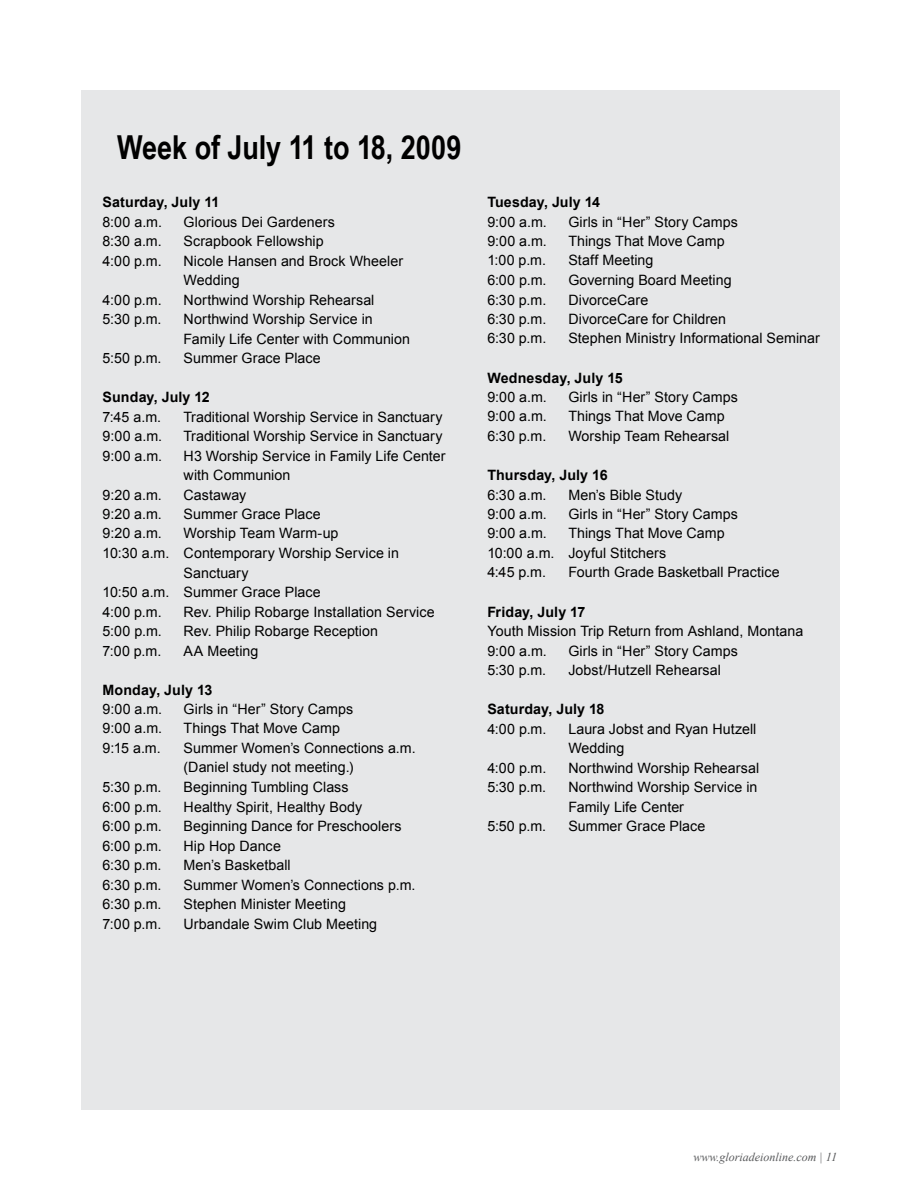
<style>
.page{position:relative;width:918px;height:1188px;background:#fff}
.page>*{position:absolute;margin:0;border:0;box-sizing:border-box;transform-origin:0 0}
.t1{font:700 33px "Arial Narrow";letter-spacing:-.005em;color:#000}
.t2{font:14.25px/19.5px "Arial";letter-spacing:.005em;color:#000}
.t3{font:700 14.25px "Arial";letter-spacing:.005em;color:#000}
.t4{font:italic 12px "Times New Roman";color:#58595b}
</style>
<div class="page">
<div style="left:81px;top:90px;width:759px;height:1019px;background:#e6e7e8"></div>
<h1 class="t1" style="left:117px;top:122px;width:346px">Week of July 11 to 18, 2009</h1>
<p class="t3" style="left:103px;top:193px;width:118px">Saturday, July 11</p>
<p class="t2" style="left:103px;top:212px;width:61px">8:00 a.m.</p>
<p class="t2" style="left:184px;top:212px;width:153px">Glorious Dei Gardeners</p>
<p class="t2" style="left:103px;top:231px;width:61px">8:30 a.m.</p>
<p class="t2" style="left:184px;top:231px;width:142px">Scrapbook Fellowship</p>
<p class="t2" style="left:103px;top:251px;width:61px">4:00 p.m.</p>
<p class="t2" style="left:184px;top:251px;width:221px">Nicole Hansen and Brock Wheeler<br>Wedding</p>
<p class="t2" style="left:103px;top:290px;width:61px">4:00 p.m.</p>
<p class="t2" style="left:184px;top:290px;width:192px">Northwind Worship Rehearsal</p>
<p class="t2" style="left:103px;top:309px;width:60px">5:30 p.m.</p>
<p class="t2" style="left:184px;top:309px;width:228px">Northwind Worship Service in<br>Family Life Center with Communion</p>
<p class="t2" style="left:103px;top:348px;width:60px">5:50 p.m.</p>
<p class="t2" style="left:184px;top:348px;width:139px">Summer Grace Place</p>
<p class="t3" style="left:103px;top:388px;width:109px">Sunday, July 12</p>
<p class="t2" style="left:103px;top:407px;width:60px">7:45 a.m.</p>
<p class="t2" style="left:184px;top:407px;width:261px">Traditional Worship Service in Sanctuary</p>
<p class="t2" style="left:103px;top:426px;width:61px">9:00 a.m.</p>
<p class="t2" style="left:184px;top:426px;width:261px">Traditional Worship Service in Sanctuary</p>
<p class="t2" style="left:103px;top:446px;width:61px">9:00 a.m.</p>
<p class="t2" style="left:184px;top:446px;width:264px">H3 Worship Service in Family Life Center with Communion</p>
<p class="t2" style="left:103px;top:485px;width:61px">9:20 a.m.</p>
<p class="t2" style="left:184px;top:485px;width:64px">Castaway</p>
<p class="t2" style="left:103px;top:504px;width:61px">9:20 a.m.</p>
<p class="t2" style="left:184px;top:504px;width:139px">Summer Grace Place</p>
<p class="t2" style="left:103px;top:524px;width:61px">9:20 a.m.</p>
<p class="t2" style="left:184px;top:524px;width:156px">Worship Team Warm-up</p>
<p class="t2" style="left:103px;top:543px;width:298px">10:30 a.m. Contemporary Worship Service in</p>
<p class="t2" style="left:184px;top:563px;width:67px">Sanctuary</p>
<p class="t2" style="left:103px;top:582px;width:220px">10:50 a.m. Summer Grace Place</p>
<p class="t2" style="left:103px;top:602px;width:61px">4:00 p.m.</p>
<p class="t2" style="left:184px;top:602px;width:253px">Rev. Philip Robarge Installation Service</p>
<p class="t2" style="left:103px;top:621px;width:61px">5:00 p.m.</p>
<p class="t2" style="left:184px;top:621px;width:196px">Rev. Philip Robarge Reception</p>
<p class="t2" style="left:103px;top:641px;width:60px">7:00 p.m.</p>
<p class="t2" style="left:184px;top:641px;width:76px">AA Meeting</p>
<p class="t3" style="left:103px;top:680px;width:111px">Monday, July 13</p>
<p class="t2" style="left:103px;top:699px;width:61px">9:00 a.m.</p>
<p class="t2" style="left:184px;top:699px;width:171px">Girls in “Her” Story Camps</p>
<p class="t2" style="left:103px;top:719px;width:61px">9:00 a.m.</p>
<p class="t2" style="left:184px;top:719px;width:158px">Things That Move Camp</p>
<p class="t2" style="left:103px;top:738px;width:60px">9:15 a.m.</p>
<p class="t2" style="left:184px;top:738px;width:234px">Summer Women’s Connections a.m. (Daniel study not meeting.)</p>
<p class="t2" style="left:103px;top:777px;width:60px">5:30 p.m.</p>
<p class="t2" style="left:184px;top:777px;width:167px">Beginning Tumbling Class</p>
<p class="t2" style="left:103px;top:797px;width:61px">6:00 p.m.</p>
<p class="t2" style="left:184px;top:797px;width:180px">Healthy Spirit, Healthy Body</p>
<p class="t2" style="left:103px;top:816px;width:61px">6:00 p.m.</p>
<p class="t2" style="left:184px;top:816px;width:219px">Beginning Dance for Preschoolers</p>
<p class="t2" style="left:103px;top:836px;width:61px">6:00 p.m.</p>
<p class="t2" style="left:184px;top:836px;width:99px">Hip Hop Dance</p>
<p class="t2" style="left:103px;top:855px;width:60px">6:30 p.m.</p>
<p class="t2" style="left:184px;top:855px;width:109px">Men’s Basketball</p>
<p class="t2" style="left:103px;top:875px;width:60px">6:30 p.m.</p>
<p class="t2" style="left:184px;top:875px;width:233px">Summer Women’s Connections p.m.</p>
<p class="t2" style="left:103px;top:894px;width:60px">6:30 p.m.</p>
<p class="t2" style="left:184px;top:894px;width:164px">Stephen Minister Meeting</p>
<p class="t2" style="left:103px;top:914px;width:60px">7:00 p.m.</p>
<p class="t2" style="left:184px;top:914px;width:195px">Urbandale Swim Club Meeting</p>
<p class="t3" style="left:487px;top:193px;width:114px">Tuesday, July 14</p>
<p class="t2" style="left:487px;top:212px;width:61px">9:00 a.m.</p>
<p class="t2" style="left:568px;top:212px;width:171px">Girls in “Her” Story Camps</p>
<p class="t2" style="left:487px;top:231px;width:61px">9:00 a.m.</p>
<p class="t2" style="left:568px;top:231px;width:158px">Things That Move Camp</p>
<p class="t2" style="left:487px;top:251px;width:60px">1:00 p.m.</p>
<p class="t2" style="left:568px;top:251px;width:87px">Staff Meeting</p>
<p class="t2" style="left:487px;top:270px;width:61px">6:00 p.m.</p>
<p class="t2" style="left:568px;top:270px;width:165px">Governing Board Meeting</p>
<p class="t2" style="left:487px;top:290px;width:60px">6:30 p.m.</p>
<p class="t2" style="left:568px;top:290px;width:81px">DivorceCare</p>
<p class="t2" style="left:487px;top:309px;width:60px">6:30 p.m.</p>
<p class="t2" style="left:568px;top:309px;width:159px">DivorceCare for Children</p>
<p class="t2" style="left:487px;top:329px;width:60px">6:30 p.m.</p>
<p class="t2" style="left:568px;top:329px;width:253px">Stephen Ministry Informational Seminar</p>
<p class="t3" style="left:487px;top:368px;width:137px">Wednesday, July 15</p>
<p class="t2" style="left:487px;top:387px;width:61px">9:00 a.m.</p>
<p class="t2" style="left:568px;top:387px;width:171px">Girls in “Her” Story Camps</p>
<p class="t2" style="left:487px;top:407px;width:61px">9:00 a.m.</p>
<p class="t2" style="left:568px;top:407px;width:158px">Things That Move Camp</p>
<p class="t2" style="left:487px;top:426px;width:60px">6:30 p.m.</p>
<p class="t2" style="left:568px;top:426px;width:163px">Worship Team Rehearsal</p>
<p class="t3" style="left:487px;top:466px;width:122px">Thursday, July 16</p>
<p class="t2" style="left:487px;top:485px;width:61px">6:30 a.m.</p>
<p class="t2" style="left:568px;top:485px;width:115px">Men’s Bible Study</p>
<p class="t2" style="left:487px;top:504px;width:61px">9:00 a.m.</p>
<p class="t2" style="left:568px;top:504px;width:171px">Girls in “Her” Story Camps</p>
<p class="t2" style="left:487px;top:524px;width:61px">9:00 a.m.</p>
<p class="t2" style="left:487px;top:524px;width:239px;text-indent:81px">Things That Move Camp<br>10:00 a.m. Joyful Stitchers<br>4:45 p.m.</p>
<p class="t2" style="left:568px;top:563px;width:213px">Fourth Grade Basketball Practice</p>
<p class="t3" style="left:487px;top:602px;width:100px">Friday, July 17</p>
<p class="t2" style="left:487px;top:621px;width:317px">Youth Mission Trip Return from Ashland, Montana<br>9:00 a.m.</p>
<p class="t2" style="left:568px;top:641px;width:171px">Girls in “Her” Story Camps</p>
<p class="t2" style="left:487px;top:660px;width:60px">5:30 p.m.</p>
<p class="t2" style="left:568px;top:660px;width:154px">Jobst/Hutzell Rehearsal</p>
<p class="t3" style="left:487px;top:700px;width:119px">Saturday, July 18</p>
<p class="t2" style="left:487px;top:719px;width:61px">4:00 p.m.</p>
<p class="t2" style="left:568px;top:719px;width:190px">Laura Jobst and Ryan Hutzell<br>Wedding</p>
<p class="t2" style="left:487px;top:758px;width:61px">4:00 p.m.</p>
<p class="t2" style="left:568px;top:758px;width:192px">Northwind Worship Rehearsal</p>
<p class="t2" style="left:487px;top:777px;width:60px">5:30 p.m.</p>
<p class="t2" style="left:568px;top:777px;width:191px">Northwind Worship Service in<br>Family Life Center</p>
<p class="t2" style="left:487px;top:816px;width:60px">5:50 p.m.</p>
<p class="t2" style="left:568px;top:816px;width:139px">Summer Grace Place</p>
<p class="t4" style="left:693px;top:1148px;width:145px">www.gloriadeionline.com | 11</p>
</div>
